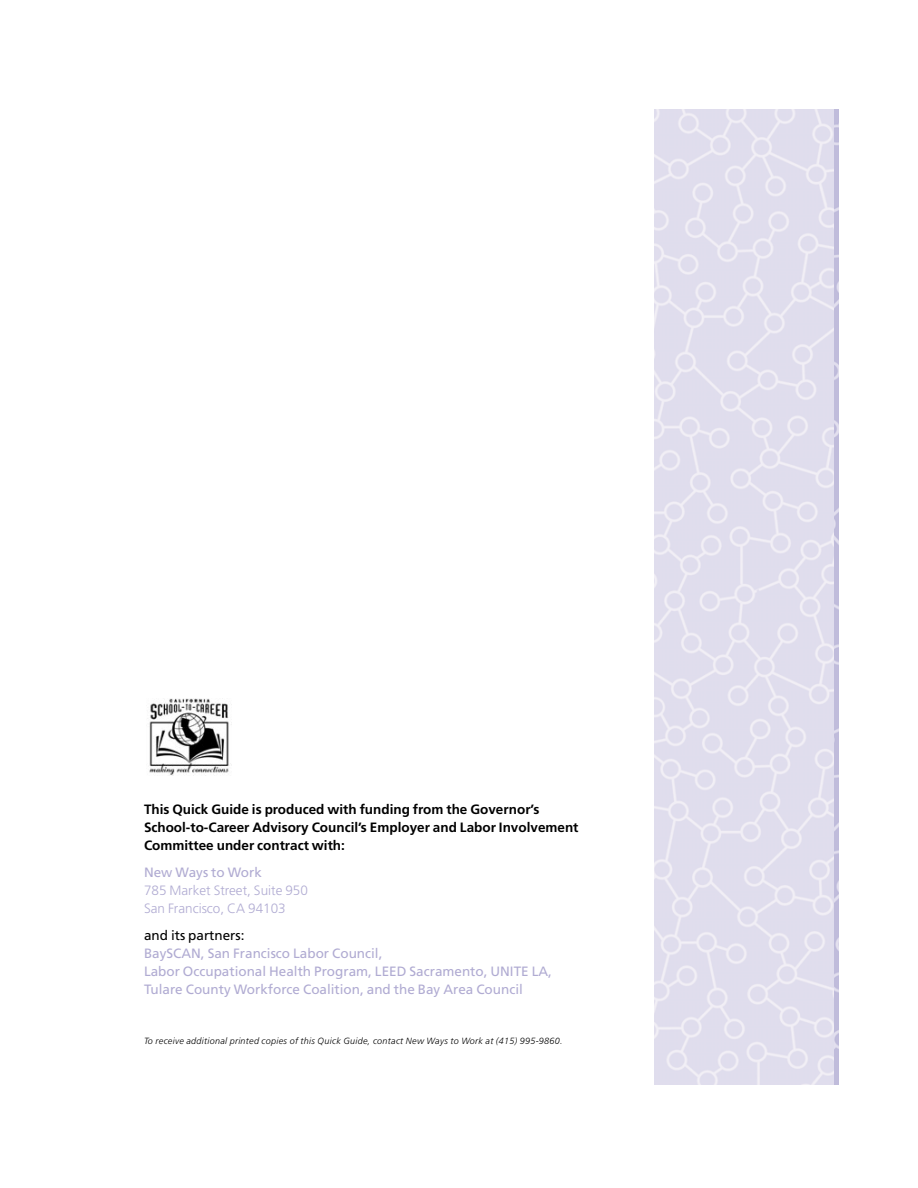
<style>
.page{position:relative;width:918px;height:1188px;background:#fff}
.page>*{position:absolute;margin:0;border:0;box-sizing:border-box;transform-origin:0 0}
.t1{font:13.5px/18px "Frutiger";color:#b0abd2}
.t2{font:700 13.5px/18px "Frutiger";color:#000}
.t3{font:300 13.5px/18px "Frutiger";color:#b0abd2}
.t4{font:13.5px "Frutiger";color:#000}
.t5{font:italic 300 9px "Frutiger";letter-spacing:.035em;color:#000}
</style>
<div class="page">
<img style="left:654px;top:110px;width:180px;height:974px">
<img style="left:149px;top:698px;width:82px;height:77px">
<img style="left:834px;top:110px;width:4px;height:974px">
<p class="t2" style="left:144px;top:801px;width:436px">This Quick Guide is produced with funding from the Governor’s<br>School-to-Career Advisory Council’s Employer and Labor Involvement<br>Committee under contract with:</p>
<p class="t1" style="left:144px;top:864px;width:119px">New Ways to Work</p>
<p class="t3" style="left:144px;top:882px;width:166px">785 Market Street, Suite 950<br>San Francisco, CA 94103</p>
<p class="t4" style="left:144px;top:930px;width:102px">and its partners:</p>
<p class="t1" style="left:144px;top:945px;width:410px">BaySCAN, San Francisco Labor Council,<br>Labor Occupational Health Program, LEED Sacramento, UNITE LA,<br>Tulare County Workforce Coalition, and the Bay Area Council</p>
<p class="t5" style="left:144px;top:1037px;width:420px">To receive additional printed copies of this Quick Guide, contact New Ways to Work at (415) 995-9860.</p>
</div>
